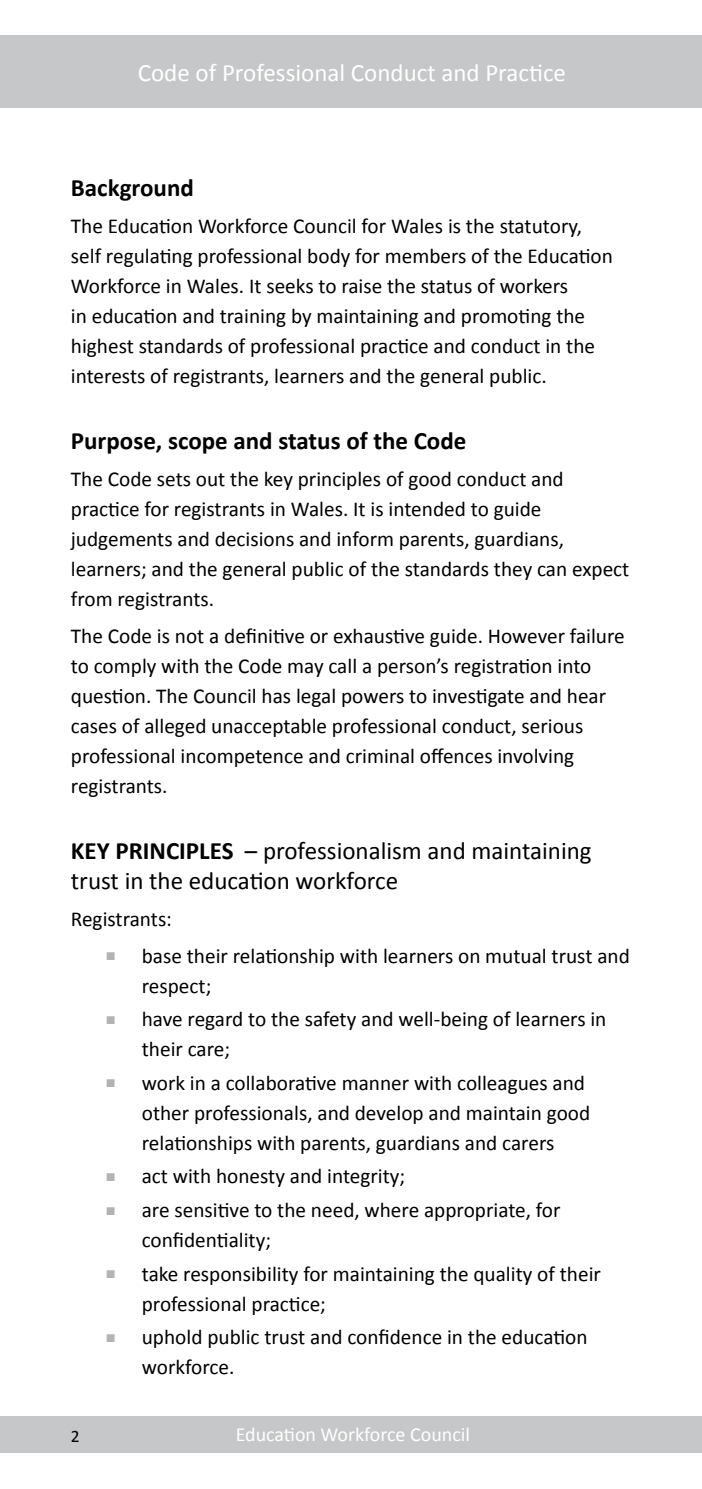
<style>
.page{position:relative;width:702px;height:1489px;background:#fff}
.page>*{position:absolute;margin:0;border:0;box-sizing:border-box;transform-origin:0 0}
.t1{font:25px/30px "Calibri";color:#000}
.t2{font:700 25px "Calibri";color:#000}
.t3{font:25px "Calibri";color:#fff}
.t4{font:21.25px/30px "Calibri";color:#000}
.t5{font:20px "Calibri";color:#fff}
.t6{font:17.5px "Calibri";color:#000}
.s1{font-weight:700}
.s2{color:#b1b3b4}
</style>
<div class="page">
<div style="left:0;top:1416px;width:702px;height:36px;background:#c6c7c8"></div>
<div style="left:0;top:35px;width:702px;height:73px;background:#c6c7c8"></div>
<p class="t3" style="left:138px;top:57px;width:430px">Code of Professional Conduct and Practice</p>
<p class="t2" style="left:71px;top:172px;width:124px">Background</p>
<p class="t4" style="left:71px;top:210px;width:543px">The Education Workforce Council for Wales is the statutory, self regulating professional body for members of the Education Workforce in Wales. It seeks to raise the status of workers<br>in education and training by maintaining and promoting the highest standards of professional practice and conduct in the interests of registrants, learners and the general public.</p>
<p class="t2" style="left:71px;top:425px;width:397px">Purpose, scope and status of the Code</p>
<p class="t4" style="left:71px;top:462px;width:560px">The Code sets out the key principles of good conduct and practice for registrants in Wales. It is intended to guide judgements and decisions and inform parents, guardians, learners; and the general public of the standards they can expect from registrants.</p>
<p class="t4" style="left:71px;top:620px;width:555px">The Code is not a definitive or exhaustive guide. However failure to comply with the Code may call a person’s registration into question. The Council has legal powers to investigate and hear cases of alleged unacceptable professional conduct, serious professional incompetence and criminal offences involving registrants.</p>
<p class="t1" style="left:71px;top:834px;width:522px"><span class="s1">KEY PRINCIPLES</span> – professionalism and maintaining trust in the education workforce</p>
<p class="t4" style="left:71px;top:902px;width:103px">Registrants:</p>
<p class="t4" style="left:142px;top:939px;width:489px;text-indent:-35px"><span class="s2">■</span> base their relationship with learners on mutual trust and respect;</p>
<p class="t4" style="left:142px;top:1003px;width:466px;text-indent:-35px"><span class="s2">■</span> have regard to the safety and well-being of learners in their care;</p>
<p class="t4" style="left:142px;top:1066px;width:450px;text-indent:-35px"><span class="s2">■</span> work in a collaborative manner with colleagues and other professionals, and develop and maintain good relationships with parents, guardians and carers</p>
<p class="t4" style="left:106px;top:1160px;width:300px"><span class="s2">■</span> act with honesty and integrity;</p>
<p class="t4" style="left:142px;top:1193px;width:420px;text-indent:-35px"><span class="s2">■</span> are sensitive to the need, where appropriate, for confidentiality;</p>
<p class="t4" style="left:142px;top:1257px;width:460px;text-indent:-35px"><span class="s2">■</span> take responsibility for maintaining the quality of their professional practice;</p>
<p class="t4" style="left:142px;top:1320px;width:447px;text-indent:-35px"><span class="s2">■</span> uphold public trust and confidence in the education workforce.</p>
<p class="t6" style="left:71px;top:1424px;width:10px">2</p>
<p class="t5" style="left:236px;top:1421px;width:236px">Education Workforce Council</p>
</div>
